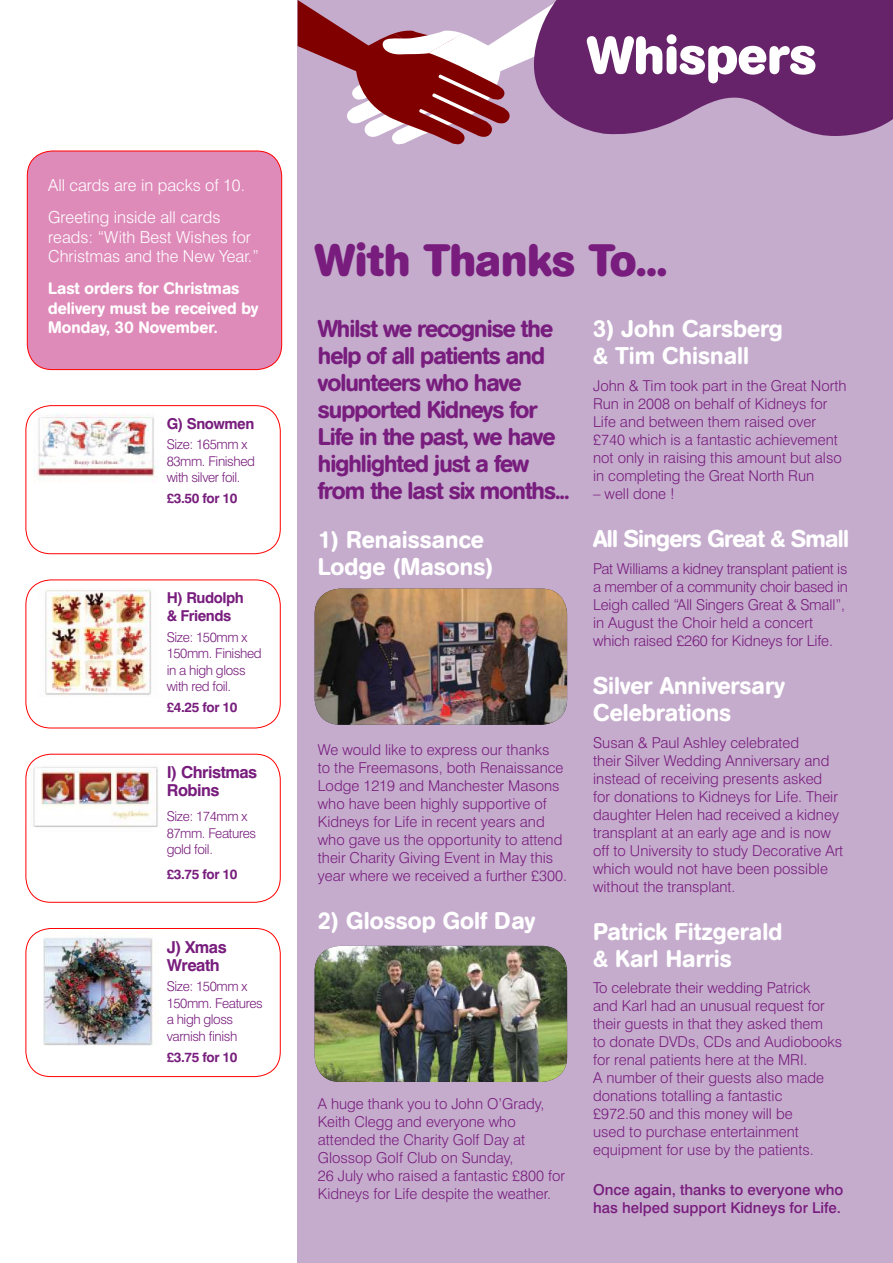
<style>
.page{position:relative;width:893px;height:1263px;background:#fff}
.page>*{position:absolute;margin:0;border:0;box-sizing:border-box;transform-origin:0 0}
.t1{font:700 52.5px "AG Book Rounded";color:#fff}
.t2{font:700 45px "AG Book Rounded";color:#781d7d}
.t3{font:500 24px/27px "AG Book Rounded";letter-spacing:-.04em;color:#781d7d}
.t4{font:500 24px/27px "AG Book Rounded";color:#fff}
.t5{font:500 24px "AG Book Rounded";letter-spacing:-.03em;color:#fff}
.t6{font:300 16.5px/32.2px "Swiss 721 BT";color:#fff}
.t7{font:500 16.5px/19.5px "AG Book Rounded";color:#fff}
.t8{font:700 16.5px/18px "Swiss 721 BT";letter-spacing:-.03em;color:#781d7d}
.t9{font:300 15px/18px "Swiss 721 BT";color:#781d7d}
.t10{font:500 15px/18px "Swiss 721 BT";color:#781d7d}
.t11{font:700 15px/18px "Swiss 721 BT";letter-spacing:-.03em;color:#781d7d}
.t12{font:300 13.5px/16.5px "Swiss 721 BT";letter-spacing:-.03em;color:#781d7d}
.t13{font:700 13.5px "Swiss 721 BT";letter-spacing:-.03em;color:#781d7d}
</style>
<div class="page">
<div style="left:298px;top:0;width:595px;height:1263px;background:#c5accd"></div>
<img style="left:315px;top:589px;width:252px;height:136px">
<img style="left:31px;top:760px;width:127px;height:67px">
<div style="left:26px;top:754px;width:255px;height:149px;border:1px solid #f00;border-radius:25px"></div>
<img style="left:34px;top:930px;width:119px;height:116px">
<div style="left:26px;top:928px;width:255px;height:149px;border:1px solid #f00;border-radius:25px"></div>
<div style="left:27px;top:151px;width:255px;height:219px;background:#df8bba;border-radius:25px"></div>
<div style="left:27px;top:151px;width:255px;height:219px;border:1px solid #f00;border-radius:25px"></div>
<img style="left:34px;top:405px;width:124px;height:75px">
<div style="left:26px;top:405px;width:255px;height:149px;border:1px solid #f00;border-radius:25px"></div>
<img style="left:45px;top:589px;width:106px;height:107px">
<div style="left:26px;top:579px;width:255px;height:149px;border:1px solid #f00;border-radius:25px"></div>
<img style="left:315px;top:946px;width:252px;height:136px">
<svg style="left:298px;top:0;width:224px;height:145px"></svg>
<svg style="left:522px;top:0;width:371px;height:136px;background:#763878"></svg>
<p class="t6" style="left:48px;top:170px;width:198px">All cards are in packs of 10.<br>Greeting inside all cards</p>
<p class="t6" style="left:48px;top:228px;width:212px;line-height:19.5px">reads: “With Best Wishes for<br>Christmas and the New Year.”</p>
<p class="t7" style="left:48px;top:280px;width:212px">Last orders for Christmas delivery must be received by<br>Monday, 30 November.</p>
<p class="t11" style="left:167px;top:416px;width:89px">G) Snowmen</p>
<p class="t12" style="left:167px;top:438px;width:90px">Size: 165mm x<br>83mm. Finished with silver foil.</p>
<p class="t13" style="left:167px;top:493px;width:72px">£3.50 for 10</p>
<p class="t11" style="left:167px;top:590px;width:79px">H) Rudolph &amp; Friends</p>
<p class="t12" style="left:167px;top:630px;width:97px">Size: 150mm x<br>150mm. Finished in a high gloss with red foil.</p>
<p class="t13" style="left:167px;top:702px;width:72px">£4.25 for 10</p>
<p class="t8" style="left:167px;top:765px;width:92px">I) Christmas<br>Robins</p>
<p class="t12" style="left:167px;top:810px;width:91px">Size: 174mm x<br>87mm. Features gold foil.</p>
<p class="t13" style="left:167px;top:869px;width:72px">£3.75 for 10</p>
<p class="t8" style="left:167px;top:939px;width:62px">J) Xmas<br>Wreath</p>
<p class="t12" style="left:167px;top:980px;width:98px">Size: 150mm x<br>150mm. Features a high gloss varnish finish</p>
<p class="t13" style="left:167px;top:1052px;width:72px">£3.75 for 10</p>
<h1 class="t1" style="left:587px;top:34px;width:231px">Whispers</h1>
<h2 class="t2" style="left:315px;top:242px;width:354px">With Thanks To...</h2>
<h3 class="t3" style="left:318px;top:317px;width:253px">Whilst we recognise the help of all patients and volunteers who have supported Kidneys for<br>Life in the past, we have highlighted just a few from the last six months...</h3>
<h3 class="t4" style="left:318px;top:528px;width:177px">1) Renaissance<br>Lodge (Masons)</h3>
<p class="t9" style="left:318px;top:742px;width:251px">We would like to express our thanks<br>to the Freemasons, both Renaissance Lodge 1219 and Manchester Masons who have been highly supportive of Kidneys for Life in recent years and who gave us the opportunity to attend their Charity Giving Event in May this year where we received a further £300.</p>
<h3 class="t4" style="left:318px;top:909px;width:219px">2) Glossop Golf Day</h3>
<p class="t9" style="left:318px;top:1096px;width:249px">A huge thank you to John O’Grady,<br>Keith Clegg and everyone who attended the Charity Golf Day at<br>Glossop Golf Club on Sunday,<br>26 July who raised a fantastic £800 for<br>Kidneys for Life despite the weather.</p>
<h3 class="t4" style="left:593px;top:317px;width:191px">3) John Carsberg &amp; Tim Chisnall</h3>
<p class="t9" style="left:593px;top:378px;width:255px">John &amp; Tim took part in the Great North Run in 2008 on behalf of Kidneys for Life and between them raised over £740 which is a fantastic achievement not only in raising this amount but also in completing the Great North Run</p>
<p class="t9" style="left:593px;top:486px;width:83px">– well done !</p>
<h3 class="t5" style="left:593px;top:530px;width:258px">All Singers Great &amp; Small</h3>
<p class="t9" style="left:593px;top:561px;width:256px">Pat Williams a kidney transplant patient is a member of a community choir based in Leigh called “All Singers Great &amp; Small”, in August the Choir held a concert which raised £260 for Kidneys for Life.</p>
<h3 class="t4" style="left:593px;top:674px;width:193px">Silver Anniversary<br>Celebrations</h3>
<p class="t9" style="left:593px;top:735px;width:252px">Susan &amp; Paul Ashley celebrated<br>their Silver Wedding Anniversary and instead of receiving presents asked<br>for donations to Kidneys for Life. Their daughter Helen had received a kidney transplant at an early age and is now off to University to study Decorative Art which would not have been possible without the transplant.</p>
<h3 class="t4" style="left:593px;top:920px;width:191px">Patrick Fitzgerald &amp; Karl Harris</h3>
<p class="t9" style="left:593px;top:980px;width:250px">To celebrate their wedding Patrick<br>and Karl had an unusual request for their guests in that they asked them<br>to donate DVDs, CDs and Audiobooks for renal patients here at the MRI.<br>A number of their guests also made donations totalling a fantastic<br>£972.50 and this money will be<br>used to purchase entertainment equipment for use by the patients.</p>
<p class="t10" style="left:593px;top:1182px;width:252px">Once again, thanks to everyone who has helped support Kidneys for Life.</p>
</div>
